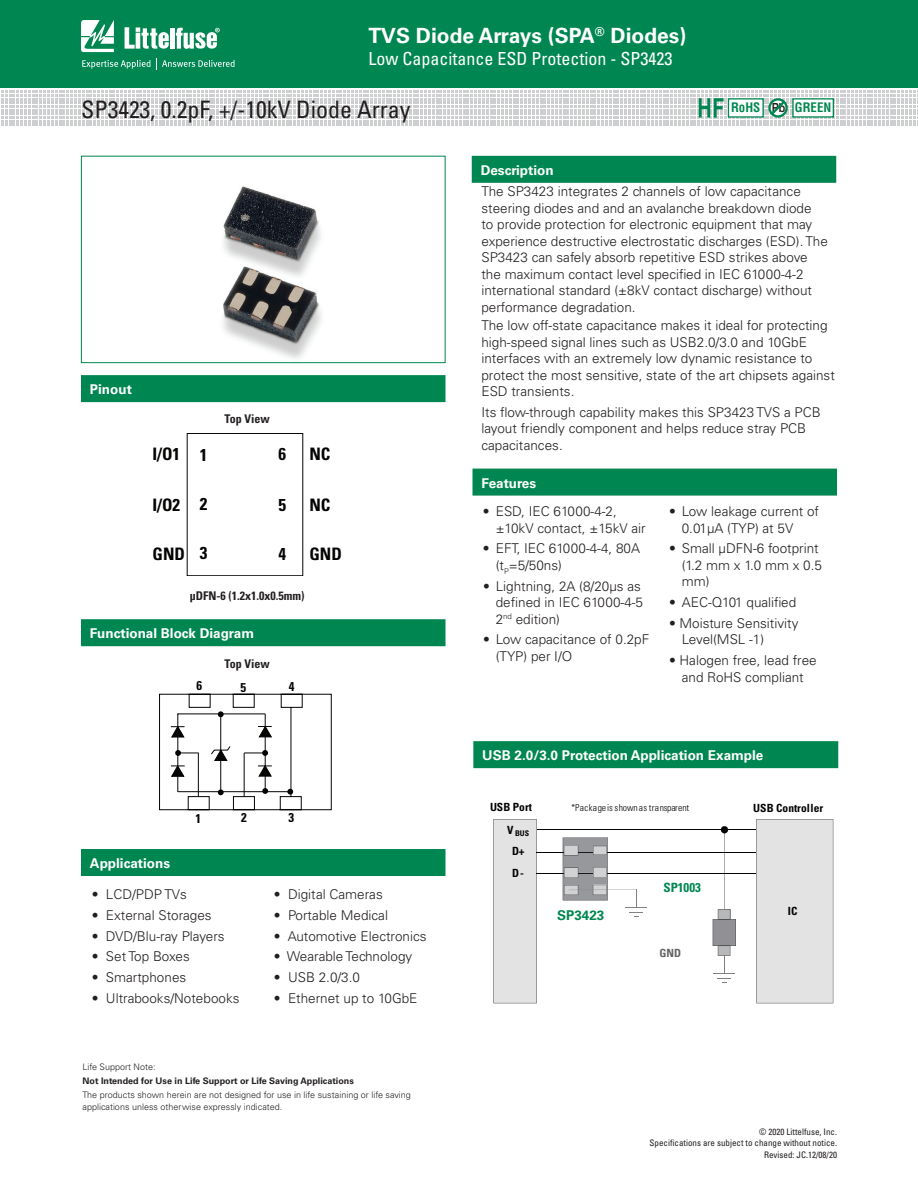
<style>
.page{position:relative;width:918px;height:1188px;background:#fff}
.page>*{position:absolute;margin:0;border:0;box-sizing:border-box;transform-origin:0 0}
.t1{font:condensed 24px "Univers LT Std";color:#231f20}
.t2{font:700 21px "Univers LT Std";color:#fff}
.t3{font:condensed 18px "Univers LT Std";color:#fff}
.t4{font:700 condensed 17.25px "Univers LT Std";color:#040503}
.t5{font:300 13.5px/16.5px "Univers LT Std";color:#231f20}
.t6{font:700 13.5px "Univers LT Std";color:#fff}
.t7{font:700 13.5px "Univers LT Std";color:#008751}
.t8{font:700 condensed 12.9px "Helvetica LT Std";color:#008751}
.t9{font:700 condensed 12.75px "Univers LT Std";color:#008751}
.t10{font:700 condensed 12.75px "Univers LT Std";color:#040503}
.t11{font:700 condensed 12px "Univers LT Std";color:#231f20}
.t12{font:700 condensed 11.25px/21.6px "Univers LT Std";letter-spacing:.005em;color:#030303}
.t13{font:700 condensed 11.25px "Univers LT Std";color:#636366}
.t14{font:300 condensed 9.6px "Univers LT Std";letter-spacing:.03em;color:#030303}
.t15{font:300 9px/12px "Univers LT Std";color:#231f20}
.t16{font:condensed 9px/10.8px "Univers LT Std";color:#231f20;text-align:right}
.t17{font:700 9px "Univers LT Std";color:#231f20}
.t18{font:700 condensed 7.8px "Univers LT Std";color:#030303}
.s1{font-family:"Univers LT Std";font-stretch:expanded;font-size:12.6px;color:#231f20}
</style>
<div class="page">
<div style="left:0;top:0;width:918px;height:88px;background:#008751"></div>
<svg style="left:81px;top:20px;width:33px;height:32px"></svg>
<hr style="left:170px;top:28px;width:4px;height:21px;background:#fff">
<svg style="left:176px;top:28px;width:44px;height:21px"></svg>
<svg style="left:125px;top:27px;width:44px;height:22px"></svg>
<svg style="left:82px;top:58px;width:153px;height:11px"></svg>
<div style="left:472px;top:156px;width:364px;height:27px;background:#008751"></div>
<div style="left:81px;top:849px;width:365px;height:27px;background:#008751"></div>
<div style="left:472px;top:469px;width:365px;height:27px;background:#008751"></div>
<div style="left:81px;top:375px;width:365px;height:27px;background:#008751"></div>
<div style="left:81px;top:619px;width:365px;height:27px;background:#008751"></div>
<div style="left:187px;top:433px;width:116px;height:143px;border:1px solid #040503"></div>
<svg style="left:159px;top:694px;width:172px;height:116px"></svg>
<div style="left:473px;top:741px;width:365px;height:27px;background:#008751"></div>
<div style="left:493px;top:819px;width:44px;height:184px;background:#e3e3e3"></div>
<hr style="left:537px;top:830px;width:242px;height:1px;background:#030303">
<hr style="left:537px;top:852px;width:236px;height:1px;background:#030303">
<hr style="left:537px;top:873px;width:236px;height:1px;background:#030303">
<div style="left:756px;top:819px;width:77px;height:184px;background:#e3e3e3"></div>
<hr style="left:724px;top:832px;width:1px;height:87px;background:#030303">
<svg style="left:713px;top:909px;width:23px;height:74px"></svg>
<svg style="left:721px;top:826px;width:7px;height:7px"></svg>
<svg style="left:563px;top:837px;width:45px;height:63px"></svg>
<svg style="left:625px;top:890px;width:21px;height:27px"></svg>
<hr style="left:569px;top:890px;width:67px;height:1px;background:#7f8083">
<svg style="left:1px;top:91px;width:917px;height:35px"></svg>
<img style="left:223px;top:186px;width:99px;height:173px">
<div style="left:81px;top:156px;width:365px;height:207px;border:1px solid #008751"></div>
<h2 class="t2" style="left:369px;top:23px;width:319px">TVS Diode Arrays (SPA<sup>®</sup> Diodes)</h2>
<h3 class="t3" style="left:369px;top:47px;width:305px">Low Capacitance ESD Protection - SP3423</h3>
<h1 class="t1" style="left:81px;top:94px;width:331px">SP3423, 0.2pF, +/-10kV Diode Array</h1>
<p class="t8" style="left:731px;top:99px;width:102px">RoHS <span class="s1">Pb</span> GREEN</p>
<p class="t6" style="left:90px;top:382px;width:43px">Pinout</p>
<p class="t4" style="left:153px;top:444px;width:29px">I/O1</p>
<p class="t4" style="left:153px;top:494px;width:29px">I/O2</p>
<p class="t4" style="left:153px;top:543px;width:34px">GND</p>
<p class="t4" style="left:200px;top:444px;width:9px">1</p>
<p class="t4" style="left:200px;top:494px;width:9px">2</p>
<p class="t4" style="left:200px;top:542px;width:9px">3</p>
<p class="t11" style="left:225px;top:411px;width:47px">Top View</p>
<p class="t4" style="left:278px;top:444px;width:9px">6</p>
<p class="t4" style="left:278px;top:494px;width:9px">5</p>
<p class="t4" style="left:278px;top:543px;width:9px">4</p>
<p class="t4" style="left:309px;top:444px;width:23px">NC</p>
<p class="t4" style="left:309px;top:494px;width:23px">NC</p>
<p class="t4" style="left:309px;top:543px;width:34px">GND</p>
<p class="t11" style="left:190px;top:588px;width:116px">μDFN-6 (1.2x1.0x0.5mm)</p>
<p class="t6" style="left:90px;top:626px;width:166px">Functional Block Diagram</p>
<p class="t11" style="left:225px;top:657px;width:47px">Top View</p>
<p class="t10" style="left:196px;top:678px;width:7px">6</p>
<p class="t10" style="left:241px;top:679px;width:7px">5</p>
<p class="t10" style="left:289px;top:679px;width:7px">4</p>
<p class="t6" style="left:90px;top:855px;width:82px">Applications</p>
<p class="t10" style="left:196px;top:810px;width:7px">1</p>
<p class="t10" style="left:241px;top:810px;width:7px">2</p>
<p class="t10" style="left:288px;top:810px;width:7px">3</p>
<p class="t5" style="left:92px;top:886px;width:97px">• LCD/PDP TVs</p>
<p class="t5" style="left:92px;top:907px;width:122px">• External Storages</p>
<p class="t5" style="left:92px;top:928px;width:134px">• DVD/Blu-ray Players</p>
<p class="t5" style="left:92px;top:948px;width:100px">• Set Top Boxes</p>
<p class="t5" style="left:92px;top:969px;width:96px">• Smartphones</p>
<p class="t5" style="left:92px;top:990px;width:149px">• Ultrabooks/Notebooks</p>
<p class="t5" style="left:274px;top:886px;width:111px">• Digital Cameras</p>
<p class="t5" style="left:274px;top:907px;width:116px">• Portable Medical</p>
<p class="t5" style="left:274px;top:928px;width:154px">• Automotive Electronics</p>
<p class="t5" style="left:274px;top:948px;width:140px">• Wearable Technology</p>
<p class="t5" style="left:274px;top:969px;width:88px">• USB 2.0/3.0</p>
<p class="t5" style="left:274px;top:990px;width:145px">• Ethernet up to 10GbE</p>
<p class="t15" style="left:82px;top:1061px;width:75px">Life Support Note:</p>
<p class="t17" style="left:82px;top:1076px;width:273px">Not Intended for Use in Life Support or Life Saving Applications</p>
<p class="t15" style="left:82px;top:1089px;width:330px">The products shown herein are not designed for use in life sustaining or life saving applications unless otherwise expressly indicated.</p>
<p class="t6" style="left:481px;top:162px;width:74px">Description</p>
<p class="t5" style="left:481px;top:183px;width:348px">The SP3423 integrates 2 channels of low capacitance steering diodes and and an avalanche breakdown diode<br>to provide protection for electronic equipment that may experience destructive electrostatic discharges (ESD). The SP3423 can safely absorb repetitive ESD strikes above the maximum contact level specified in IEC 61000-4-2 international standard (±8kV contact discharge) without performance degradation.</p>
<p class="t5" style="left:481px;top:317px;width:355px">The low off-state capacitance makes it ideal for protecting high-speed signal lines such as USB2.0/3.0 and 10GbE interfaces with an extremely low dynamic resistance to protect the most sensitive, state of the art chipsets against ESD transients.</p>
<p class="t5" style="left:481px;top:404px;width:341px">Its flow-through capability makes this SP3423 TVS a PCB layout friendly component and helps reduce stray PCB capacitances.</p>
<p class="t6" style="left:481px;top:475px;width:56px">Features</p>
<p class="t5" style="left:496px;top:503px;width:151px;text-indent:-13px">• ESD, IEC 61000-4-2, ±10kV contact, ±15kV air</p>
<p class="t5" style="left:496px;top:540px;width:146px;text-indent:-13px">• EFT, IEC 61000-4-4, 80A (t<sub>P</sub>=5/50ns)</p>
<p class="t5" style="left:496px;top:578px;width:149px;text-indent:-13px">• Lightning, 2A (8/20μs as defined in IEC 61000-4-5<br>2<sup>nd</sup> edition)</p>
<p class="t5" style="left:496px;top:631px;width:155px;text-indent:-13px">• Low capacitance of 0.2pF (TYP) per I/O</p>
<p class="t5" style="left:682px;top:503px;width:139px;text-indent:-13px">• Low leakage current of<br>0.01μA (TYP) at 5V</p>
<p class="t5" style="left:682px;top:540px;width:142px;text-indent:-13px">• Small µDFN-6 footprint (1.2 mm x 1.0 mm x 0.5 mm)</p>
<p class="t5" style="left:669px;top:594px;width:129px">• AEC-Q101 qualified</p>
<p class="t5" style="left:682px;top:615px;width:118px;text-indent:-13px">• Moisture Sensitivity<br>Level(MSL -1)</p>
<p class="t5" style="left:669px;top:652px;width:149px;text-align:center">• Halogen free, lead free and RoHS compliant</p>
<p class="t6" style="left:482px;top:748px;width:283px">USB 2.0/3.0 Protection Application Example</p>
<p class="t12" style="left:490px;top:796px;width:43px">USB Port</p>
<p class="t18" style="left:507px;top:829px;width:23px"><sup>V</sup> BUS</p>
<p class="t12" style="left:512px;top:841px;width:14px">D+<br>D-</p>
<p class="t14" style="left:571px;top:802px;width:120px">*Packageisshownastransparent</p>
<p class="t12" style="left:753px;top:797px;width:71px">USB Controller</p>
<p class="t7" style="left:557px;top:907px;width:49px">SP3423</p>
<p class="t9" style="left:565px;top:915px;width:39px">SP3014</p>
<p class="t9" style="left:664px;top:880px;width:39px">SP1003</p>
<p class="t13" style="left:660px;top:946px;width:23px">GND</p>
<p class="t12" style="left:788px;top:900px;width:11px">IC</p>
<p class="t16" style="left:650px;top:1126px;width:189px">© 2020 Littelfuse, Inc.<br>Specifications are subject to change without notice.</p>
<p class="t16" style="left:764px;top:1149px;width:74px">Revised: JC.12/08/20</p>
</div>
